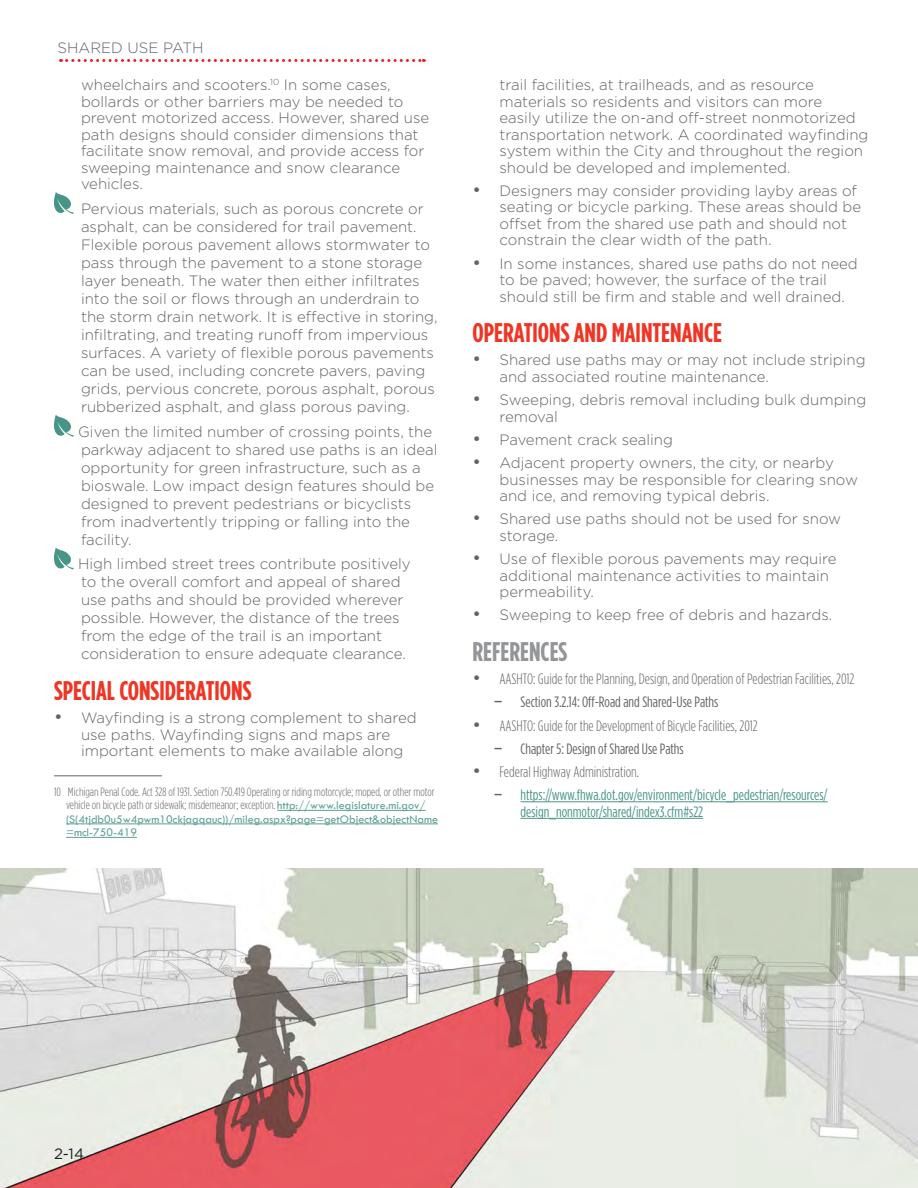
<style>
.page{position:relative;width:918px;height:1188px;background:#fff}
.page>*{position:absolute;margin:0;border:0;box-sizing:border-box;transform-origin:0 0}
.NNI_02-elements{font:700 27px "Gotham Condensed";color:#ef3625}
.NNI_02-elements-2{font:700 27px "Gotham Condensed";color:#939598}
.green_infrastructure{font:300 15px/16.5px "Gotham";color:#636366}
.t1{font:300 15px "Gotham Condensed";color:#636366}
.t2{font:15px/16.5px "Gotham Condensed";color:#479587}
.t3{font:15px "Gotham Condensed";color:#636366}
.t4{font:15px "Gotham";color:#231f20}
.NNI_Footnote{font:300 12px/13.5px "Gotham Condensed";color:#636366}
.s1{font-weight:400;font-size:18px}
.s2{font-family:"Tw Cen";font-weight:400;color:#5aa093}
.s3{font-family:"Gotham";font-weight:400;font-size:18px}
.s4{font-family:"Gotham";font-size:18px}
.s5{font-family:"Gotham";font-size:18px;color:#636366}
</style>
<div class="page">
<svg style="left:61px;top:59px;width:363px;height:3px"></svg>
<svg style="left:54px;top:192px;width:20px;height:22px"></svg>
<svg style="left:54px;top:415px;width:20px;height:22px"></svg>
<svg style="left:54px;top:547px;width:20px;height:22px"></svg>
<hr style="left:54px;top:775px;width:108px;height:1px;background:#939598">
<hr style="left:277px;top:810px;width:148px;height:1px;background:#5aa093">
<hr style="left:66px;top:824px;width:372px;height:1px;background:#5aa093">
<hr style="left:66px;top:837px;width:71px;height:1px;background:#5aa093">
<img style="left:0;top:868px;width:918px;height:320px">
<hr style="left:520px;top:801px;width:308px;height:1px;background:#479587">
<hr style="left:520px;top:818px;width:183px;height:1px;background:#479587">
<p class="green_infrastructure" style="left:58px;top:39px;width:12px">shared</p>
<p class="green_infrastructure" style="left:128px;top:39px;width:11px">use</p>
<p class="green_infrastructure" style="left:163px;top:39px;width:11px">path</p>
<p class="green_infrastructure" style="left:81px;top:76px;width:350px">wheelchairs and scooters.<sup>10</sup> In some cases, bollards or other barriers may be needed to prevent motorized access. However, shared use path designs should consider dimensions that facilitate snow removal, and provide access for sweeping maintenance and snow clearance vehicles.</p>
<p class="green_infrastructure" style="left:81px;top:199px;width:358px;line-height:18px">Pervious materials, such as porous concrete or asphalt, can be considered for trail pavement.<br>Flexible porous pavement allows stormwater to pass through the pavement to a stone storage layer beneath. The water then either infiltrates into the soil or flows through an underdrain to the storm drain network. It is effective in storing, infiltrating, and treating runoff from impervious surfaces. A variety of flexible porous pavements can be used, including concrete pavers, paving grids, pervious concrete, porous asphalt, porous rubberized asphalt, and glass porous paving.</p>
<p class="green_infrastructure" style="left:78px;top:422px;width:361px;line-height:18px">Given the limited number of crossing points, the parkway adjacent to shared use paths is an ideal opportunity for green infrastructure, such as a bioswale. Low impact design features should be designed to prevent pedestrians or bicyclists from inadvertently tripping or falling into the facility.</p>
<p class="green_infrastructure" style="left:78px;top:555px;width:334px;line-height:18px">High limbed street trees contribute positively to the overall comfort and appeal of shared use paths and should be provided wherever possible. However, the distance of the trees from the edge of the trail is an important consideration to ensure adequate clearance.</p>
<p class="NNI_02-elements" style="left:54px;top:675px;width:199px">SPECIAL CONSIDERATIONS</p>
<p class="green_infrastructure" style="left:81px;top:709px;width:337px;text-indent:-27px"><span class="s1">•</span> Wayfinding is a strong complement to shared use paths. Wayfinding signs and maps are important elements to make available along</p>
<p class="NNI_Footnote" style="left:66px;top:785px;width:374px;text-indent:-12px">10 Michigan Penal Code. Act 328 of 1931. Section 750.419 Operating or riding motorcycle; moped, or other motor vehicle on bicycle path or sidewalk; misdemeanor; exception. <span class="s2">http://www.legislature.mi.gov/ (S(4tjdb0u5w4pwm10ckjagqauc))/mileg.aspx?page=getObject&amp;objectName =mcl-750-419</span></p>
<p class="green_infrastructure" style="left:500px;top:76px;width:371px">trail facilities, at trailheads, and as resource materials so residents and visitors can more<br>easily utilize the on-and off-street nonmotorized transportation network. A coordinated wayfinding system within the City and throughout the region should be developed and implemented.</p>
<p class="green_infrastructure" style="left:500px;top:182px;width:363px;text-indent:-27px"><span class="s1">•</span> Designers may consider providing layby areas of seating or bicycle parking. These areas should be offset from the shared use path and should not constrain the clear width of the path.</p>
<p class="green_infrastructure" style="left:500px;top:255px;width:360px;text-indent:-27px"><span class="s1">•</span> In some instances, shared use paths do not need to be paved; however, the surface of the trail should still be firm and stable and well drained.</p>
<p class="NNI_02-elements" style="left:472px;top:317px;width:251px">OPERATIONS AND MAINTENANCE</p>
<p class="green_infrastructure" style="left:500px;top:351px;width:368px;text-indent:-27px"><span class="s1">•</span> Shared use paths may or may not include striping and associated routine maintenance.</p>
<p class="green_infrastructure" style="left:500px;top:391px;width:368px;text-indent:-27px"><span class="s1">•</span> Sweeping, debris removal including bulk dumping removal</p>
<p class="green_infrastructure" style="left:472px;top:431px;width:202px"><span class="s1">•</span> Pavement crack sealing</p>
<p class="green_infrastructure" style="left:500px;top:454px;width:360px;text-indent:-27px"><span class="s1">•</span> Adjacent property owners, the city, or nearby businesses may be responsible for clearing snow and ice, and removing typical debris.</p>
<p class="green_infrastructure" style="left:500px;top:510px;width:343px;text-indent:-27px"><span class="s1">•</span> Shared use paths should not be used for snow storage.</p>
<p class="green_infrastructure" style="left:500px;top:550px;width:339px;text-indent:-27px"><span class="s1">•</span> Use of flexible porous pavements may require additional maintenance activities to maintain permeability.</p>
<p class="green_infrastructure" style="left:472px;top:606px;width:361px"><span class="s1">•</span> Sweeping to keep free of debris and hazards.</p>
<p class="NNI_02-elements-2" style="left:472px;top:636px;width:96px">REFERENCES</p>
<p class="t1" style="left:472px;top:670px;width:384px"><span class="s3">•</span> AASHTO: Guide for the Planning, Design, and Operation of Pedestrian Facilities, 2012</p>
<p class="t3" style="left:494px;top:694px;width:226px"><span class="s4">–</span> Section 3.2.14: Off-Road and Shared-Use Paths</p>
<p class="t1" style="left:472px;top:717px;width:287px"><span class="s3">•</span> AASHTO: Guide for the Development of Bicycle Facilities, 2012</p>
<p class="t3" style="left:494px;top:740px;width:192px"><span class="s4">–</span> Chapter 5: Design of Shared Use Paths</p>
<p class="t1" style="left:472px;top:763px;width:168px"><span class="s3">•</span> Federal Highway Administration.</p>
<p class="t2" style="left:520px;top:787px;width:309px;text-indent:-27px"><span class="s5">–</span> https://www.fhwa.dot.gov/environment/bicycle_pedestrian/resources/ design_nonmotor/shared/index3.cfm#s22</p>
<p class="t4" style="left:54px;top:1145px;width:32px">2-14</p>
</div>
